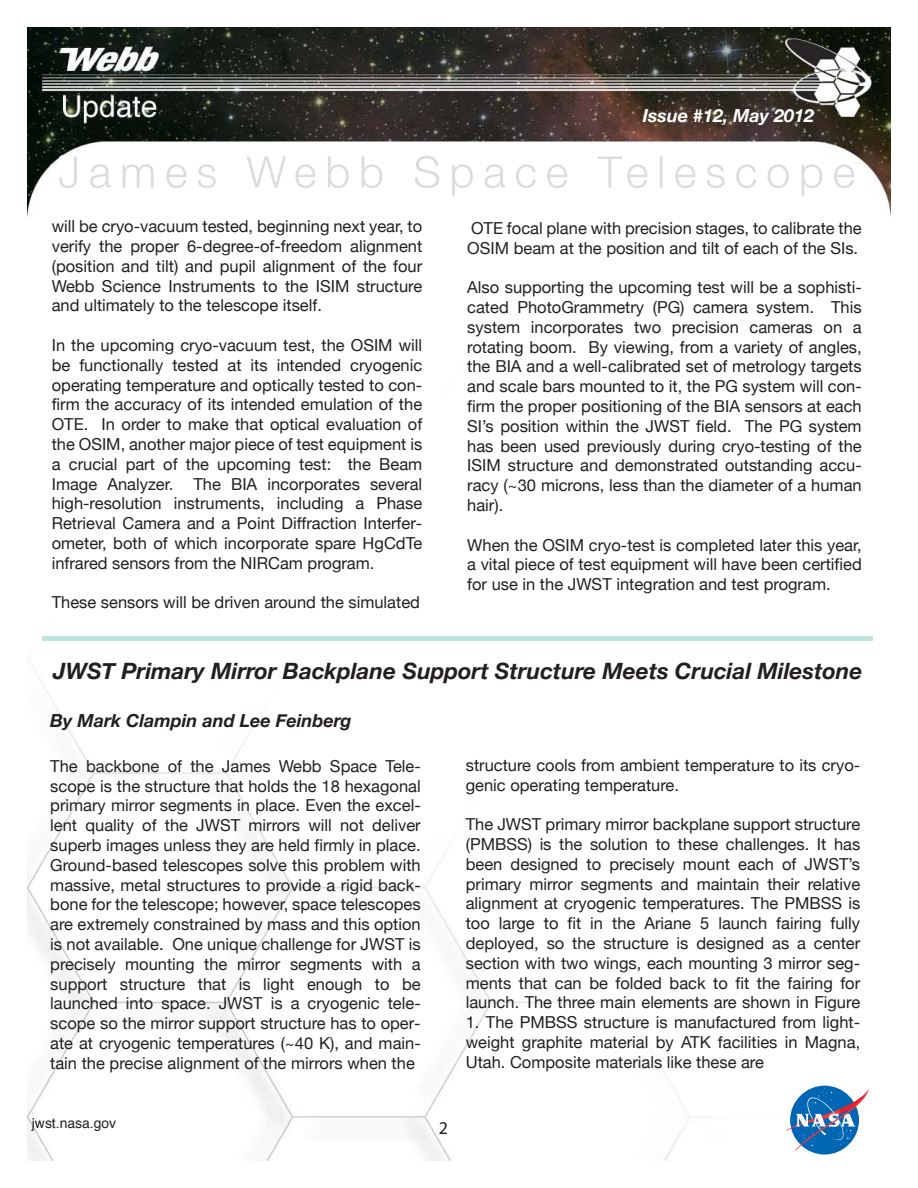
<style>
.page{position:relative;width:918px;height:1188px;background:#fff}
.page>*{position:absolute;margin:0;border:0;box-sizing:border-box;transform-origin:0 0}
.t1{font:italic 700 22.5px "Helvetica Neue";color:#231f20}
.t2{font:italic 700 18px "Helvetica Neue";color:#231f20}
.t3{font:italic 700 18px "Helvetica Neue";color:#fff}
.t4{font:18px "Myriad Pro";color:#231f20}
.t5{font:16.5px/19.8px "Helvetica Neue";color:#231f20;text-align:justify}
.t6{font:13.95px "Helvetica";color:#231f20}
</style>
<div class="page">
<img style="left:27px;top:27px;width:864px;height:1134px">
<img style="left:59px;top:156px;width:795px;height:40px">
<img style="left:59px;top:156px;width:156px;height:32px">
<hr style="left:42px;top:636px;width:831px;height:4px;background:#bfe4dc">
<svg style="left:790px;top:1086px;width:69px;height:69px"></svg>
<svg style="left:786px;top:1088px;width:83px;height:63px"></svg>
<p class="t5" style="left:52px;top:216px;width:372px">will be cryo-vacuum tested, beginning next year, to verify the proper 6-degree-of-freedom alignment (position and tilt) and pupil alignment of the four Webb Science Instruments to the ISIM structure and ultimately to the telescope itself.</p>
<p class="t5" style="left:52px;top:335px;width:372px">In the upcoming cryo-vacuum test, the OSIM will be functionally tested at its intended cryogenic operating temperature and optically tested to con&shy;firm the accuracy of its intended emulation of the OTE. In order to make that optical evaluation of the OSIM, another major piece of test equipment is a crucial part of the upcoming test: the Beam Image Analyzer. The BIA incorporates several high-resolution instruments, including a Phase Retrieval Camera and a Point Diffraction Interfer&shy;ometer, both of which incorporate spare HgCdTe infrared sensors from the NIRCam program.</p>
<p class="t5" style="left:52px;top:592px;width:370px">These sensors will be driven around the simulated</p>
<p class="t3" style="left:643px;top:105px;width:173px">Issue #12, May 2012</p>
<p class="t5" style="left:467px;top:218px;width:396px">OTE focal plane with precision stages, to calibrate the<br>OSIM beam at the position and tilt of each of the SIs.</p>
<p class="t5" style="left:467px;top:277px;width:396px">Also supporting the upcoming test will be a sophisti&shy;cated PhotoGrammetry (PG) camera system. This system incorporates two precision cameras on a rotating boom. By viewing, from a variety of angles, the BIA and a well-calibrated set of metrology targets and scale bars mounted to it, the PG system will con&shy;firm the proper positioning of the BIA sensors at each SI’s position within the JWST field. The PG system has been used previously during cryo-testing of the ISIM structure and demonstrated outstanding accu&shy;racy (~30 microns, less than the diameter of a human hair).</p>
<p class="t5" style="left:467px;top:535px;width:396px">When the OSIM cryo-test is completed later this year, a vital piece of test equipment will have been certified for use in the JWST integration and test program.</p>
<h1 class="t1" style="left:53px;top:657px;width:811px">JWST Primary Mirror Backplane Support Structure Meets Crucial Milestone</h1>
<p class="t2" style="left:50px;top:709px;width:303px">By Mark Clampin and Lee Feinberg</p>
<p class="t5" style="left:50px;top:756px;width:372px">The backbone of the James Webb Space Tele&shy;scope is the structure that holds the 18 hexagonal primary mirror segments in place. Even the excel&shy;lent quality of the JWST mirrors will not deliver superb images unless they are held firmly in place.<br>Ground-based telescopes solve this problem with massive, metal structures to provide a rigid back&shy;bone for the telescope; however, space telescopes are extremely constrained by mass and this option is not available. One unique challenge for JWST is precisely mounting the mirror segments with a support structure that is light enough to be launched into space. JWST is a cryogenic tele&shy;scope so the mirror support structure has to oper&shy;ate at cryogenic temperatures (~40 K), and main&shy;tain the precise alignment of the mirrors when the</p>
<p class="t5" style="left:466px;top:755px;width:396px">structure cools from ambient temperature to its cryo&shy;genic operating temperature.</p>
<p class="t5" style="left:466px;top:814px;width:396px">The JWST primary mirror backplane support structure (PMBSS) is the solution to these challenges. It has been designed to precisely mount each of JWST’s primary mirror segments and maintain their relative alignment at cryogenic temperatures. The PMBSS is too large to fit in the Ariane 5 launch fairing fully deployed, so the structure is designed as a center section with two wings, each mounting 3 mirror seg&shy;ments that can be folded back to fit the fairing for launch. The three main elements are shown in Figure</p>
<p class="t5" style="left:466px;top:1012px;width:396px">1. The PMBSS structure is manufactured from light&shy;weight graphite material by ATK facilities in Magna, Utah. Composite materials like these are</p>
<p class="t6" style="left:32px;top:1118px;width:86px">jwst.nasa.gov</p>
<p class="t4" style="left:439px;top:1117px;width:11px">2</p>
</div>
